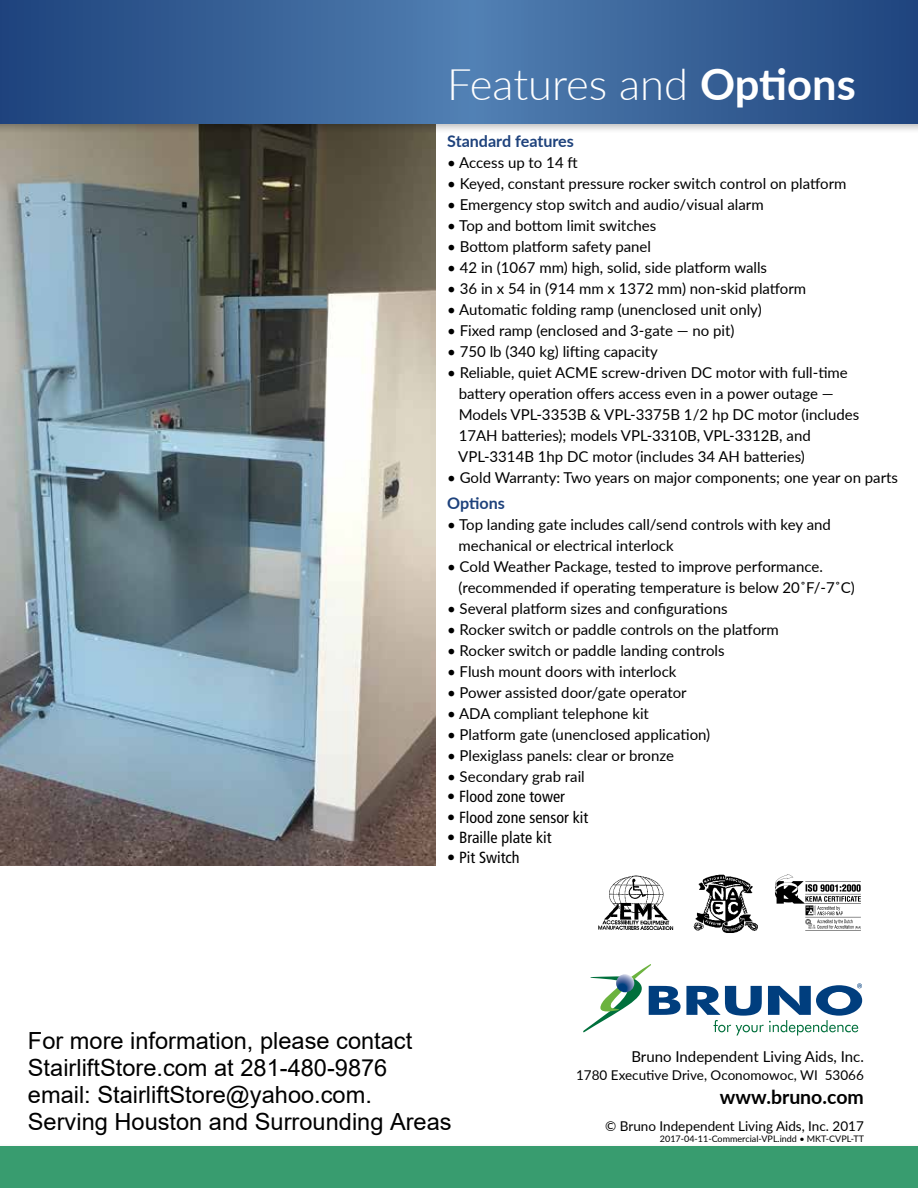
<style>
.page{position:relative;width:918px;height:1188px;background:#fff}
.page>*{position:absolute;margin:0;border:0;box-sizing:border-box;transform-origin:0 0}
.t1{font:300 43.5px "Lato";color:#fff}
.t2{font:23.55px/27.2px "Arial";color:#000}
.t3{font:700 19.5px "Lato";color:#000}
.t4{font:condensed 16.2px "Frutiger LT Std";color:#000}
.t5{font:700 16.2px "Lato";color:#1e427c}
.t6{font:15px/21px "Lato";color:#000}
.t7{font:13.5px "Lato";color:#000}
.t8{font:9px "Lato";color:#000}
.s1{font-weight:700}
</style>
<div class="page">
<img style="left:0;top:134px;width:435px;height:732px">
<div style="left:0;top:0;width:918px;height:134px;background:#000;opacity:.27"></div>
<svg style="left:0;top:0;width:918px;height:123px;background:#376197"></svg>
<img style="left:598px;top:875px;width:76px;height:55px">
<img style="left:693px;top:874px;width:65px;height:59px">
<svg style="left:775px;top:874px;width:86px;height:57px"></svg>
<div style="left:0;top:1142px;width:918px;height:46px;background:#000;opacity:.27"></div>
<div style="left:0;top:1147px;width:918px;height:41px;background:#389c6f"></div>
<svg style="left:583px;top:964px;width:279px;height:71px"></svg>
<h1 class="t1" style="left:447px;top:54px;width:410px">Features and <span class="s1">Options</span></h1>
<p class="t5" style="left:447px;top:129px;width:128px">Standard features</p>
<p class="t6" style="left:447px;top:151px;width:132px">• Access up to 14 ft</p>
<p class="t6" style="left:447px;top:172px;width:401px">• Keyed, constant pressure rocker switch control on platform</p>
<p class="t6" style="left:447px;top:193px;width:318px">• Emergency stop switch and audio/visual alarm</p>
<p class="t6" style="left:447px;top:214px;width:211px">• Top and bottom limit switches</p>
<p class="t6" style="left:447px;top:235px;width:205px">• Bottom platform safety panel</p>
<p class="t6" style="left:447px;top:256px;width:321px">• 42 in (1067 mm) high, solid, side platform walls</p>
<p class="t6" style="left:447px;top:277px;width:361px">• 36 in x 54 in (914 mm x 1372 mm) non-skid platform</p>
<p class="t6" style="left:447px;top:298px;width:316px">• Automatic folding ramp (unenclosed unit only)</p>
<p class="t6" style="left:447px;top:319px;width:289px">• Fixed ramp (enclosed and 3-gate — no pit)</p>
<p class="t6" style="left:447px;top:340px;width:212px">• 750 lb (340 kg) lifting capacity</p>
<p class="t6" style="left:458px;top:361px;width:403px;text-indent:-11px">• Reliable, quiet ACME screw-driven DC motor with full-time battery operation offers access even in a power outage — Models VPL-3353B &amp; VPL-3375B 1/2 hp DC motor (includes 17AH batteries); models VPL-3310B, VPL-3312B, and VPL-3314B 1hp DC motor (includes 34 AH batteries)</p>
<p class="t6" style="left:447px;top:466px;width:452px">• Gold Warranty: Two years on major components; one year on parts</p>
<p class="t5" style="left:447px;top:491px;width:59px">Options</p>
<p class="t6" style="left:459px;top:514px;width:374px;text-indent:-12px">• Top landing gate includes call/send controls with key and mechanical or electrical interlock</p>
<p class="t6" style="left:459px;top:556px;width:398px;text-indent:-12px">• Cold Weather Package, tested to improve performance. (recommended if operating temperature is below 20˚F/-7˚C)</p>
<p class="t6" style="left:447px;top:598px;width:282px">• Several platform sizes and configurations</p>
<p class="t6" style="left:447px;top:619px;width:333px">• Rocker switch or paddle controls on the platform</p>
<p class="t6" style="left:447px;top:640px;width:279px">• Rocker switch or paddle landing controls</p>
<p class="t6" style="left:447px;top:661px;width:231px">• Flush mount doors with interlock</p>
<p class="t6" style="left:447px;top:682px;width:241px">• Power assisted door/gate operator</p>
<p class="t6" style="left:447px;top:703px;width:203px">• ADA compliant telephone kit</p>
<p class="t6" style="left:447px;top:724px;width:265px">• Platform gate (unenclosed application)</p>
<p class="t6" style="left:447px;top:745px;width:228px">• Plexiglass panels: clear or bronze</p>
<p class="t6" style="left:447px;top:766px;width:139px">• Secondary grab rail</p>
<p class="t4" style="left:447px;top:787px;width:119px">• Flood zone tower</p>
<p class="t4" style="left:447px;top:808px;width:143px">• Flood zone sensor kit</p>
<p class="t4" style="left:447px;top:828px;width:106px">• Braille plate kit</p>
<p class="t4" style="left:447px;top:848px;width:74px">• Pit Switch</p>
<h2 class="t2" style="left:28px;top:1027px;width:425px">For more information, please contact StairliftStore.com at 281-480-9876 email: StairliftStore@yahoo.com.<br>Serving Houston and Surrounding Areas</h2>
<p class="t6" style="left:631px;top:1046px;width:234px">Bruno Independent Living Aids, Inc.</p>
<p class="t7" style="left:576px;top:1066px;width:289px">1780 Executive Drive, Oconomowoc, WI 53066</p>
<h3 class="t3" style="left:720px;top:1083px;width:146px">www.bruno.com</h3>
<p class="t7" style="left:605px;top:1116px;width:260px">© Bruno Independent Living Aids, Inc. 2017</p>
<p class="t8" style="left:660px;top:1132px;width:206px">2017-04-11-Commercial-VPL.indd • MKT-CVPL-TT</p>
</div>
